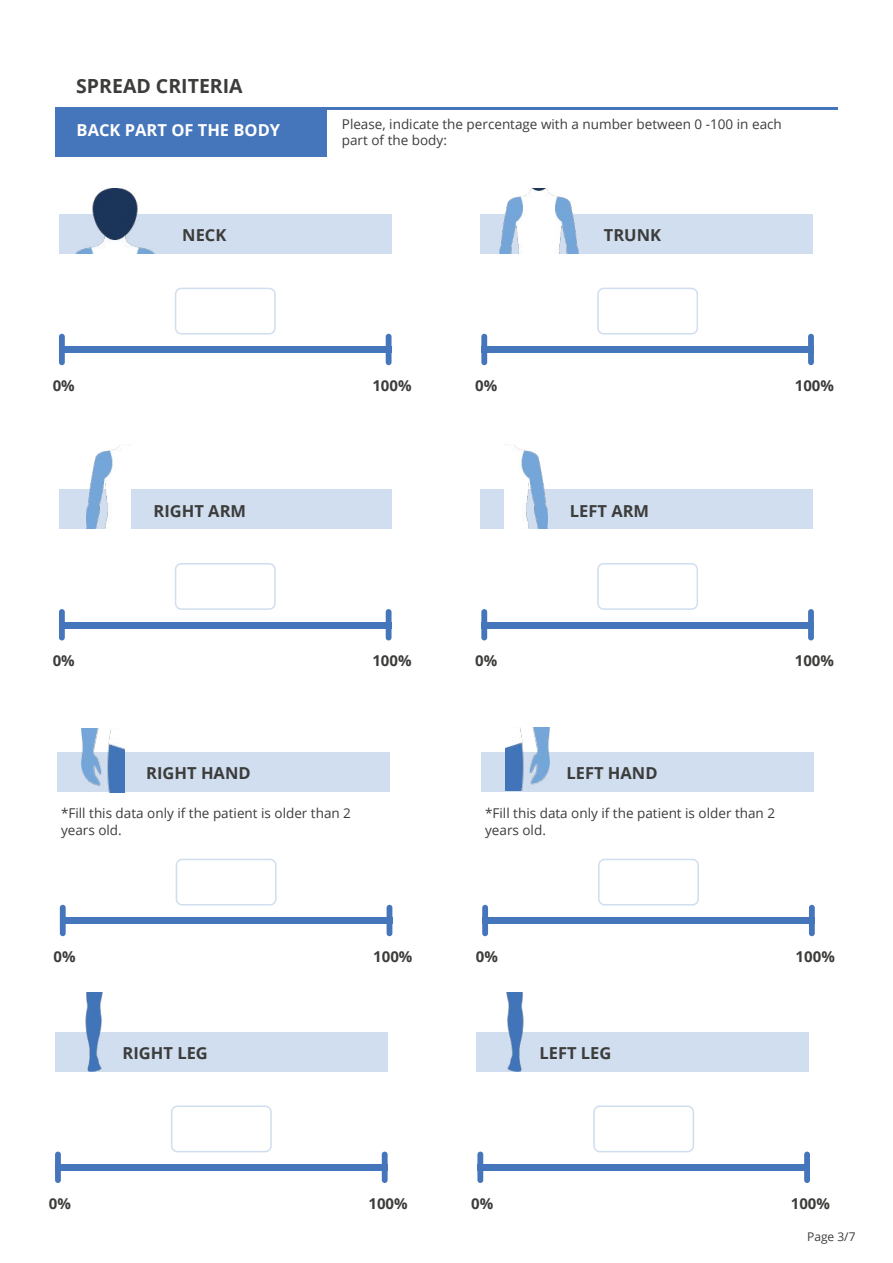
<style>
.page{position:relative;width:893px;height:1263px;background:#fff}
.page>*{position:absolute;margin:0;border:0;box-sizing:border-box;transform-origin:0 0}
.t1{font:700 19.5px "Open Sans";color:#3c3c3b}
.t2{font:700 16.5px "Open Sans";color:#3c3c3b}
.t3{font:700 16.5px "Open Sans";color:#fff}
.t4{font:700 15px "Open Sans";color:#3c3c3b}
.t5{font:13.5px/16.2px "Open Sans";color:#3c3c3b}
.t6{font:12px "Open Sans";color:#3c3c3b}
</style>
<div class="page">
<div style="left:59px;top:214px;width:333px;height:40px;background:#d0deef"></div>
<hr style="left:55px;top:107px;width:782px;height:2px;background:#4575ba">
<div style="left:55px;top:108px;width:272px;height:48px;background:#4575ba"></div>
<img style="left:75px;top:189px;width:80px;height:65px">
<div style="left:481px;top:214px;width:332px;height:40px;background:#d0deef"></div>
<img style="left:500px;top:189px;width:78px;height:64px">
<div style="left:59px;top:489px;width:333px;height:40px;background:#d0deef"></div>
<div style="left:481px;top:489px;width:332px;height:40px;background:#d0deef"></div>
<img style="left:87px;top:445px;width:43px;height:83px">
<img style="left:504px;top:445px;width:44px;height:83px">
<div style="left:59px;top:347px;width:333px;height:6px;background:#4575ba"></div>
<div style="left:59px;top:334px;width:6px;height:31px;background:#4575ba;border-radius:3px"></div>
<div style="left:386px;top:334px;width:6px;height:31px;background:#4575ba;border-radius:3px"></div>
<div style="left:175px;top:288px;width:101px;height:46px;border:2px solid #d0deef;border-radius:6px"></div>
<div style="left:481px;top:347px;width:333px;height:6px;background:#4575ba"></div>
<div style="left:481px;top:334px;width:6px;height:31px;background:#4575ba;border-radius:3px"></div>
<div style="left:808px;top:334px;width:6px;height:31px;background:#4575ba;border-radius:3px"></div>
<div style="left:597px;top:288px;width:101px;height:46px;border:2px solid #d0deef;border-radius:6px"></div>
<div style="left:59px;top:622px;width:333px;height:6px;background:#4575ba"></div>
<div style="left:59px;top:609px;width:6px;height:31px;background:#4575ba;border-radius:3px"></div>
<div style="left:386px;top:609px;width:6px;height:31px;background:#4575ba;border-radius:3px"></div>
<div style="left:175px;top:563px;width:101px;height:47px;border:2px solid #d0deef;border-radius:6px"></div>
<div style="left:481px;top:622px;width:333px;height:6px;background:#4575ba"></div>
<div style="left:481px;top:609px;width:6px;height:31px;background:#4575ba;border-radius:3px"></div>
<div style="left:808px;top:609px;width:6px;height:31px;background:#4575ba;border-radius:3px"></div>
<div style="left:597px;top:563px;width:101px;height:47px;border:2px solid #d0deef;border-radius:6px"></div>
<div style="left:57px;top:752px;width:332px;height:40px;background:#d0deef"></div>
<div style="left:481px;top:752px;width:333px;height:40px;background:#d0deef"></div>
<div style="left:60px;top:918px;width:332px;height:6px;background:#4575ba"></div>
<div style="left:60px;top:905px;width:6px;height:31px;background:#4575ba;border-radius:3px"></div>
<div style="left:387px;top:905px;width:5px;height:31px;background:#4575ba;border-radius:3px"></div>
<div style="left:176px;top:859px;width:101px;height:46px;border:2px solid #d0deef;border-radius:6px"></div>
<div style="left:482px;top:918px;width:333px;height:6px;background:#4575ba"></div>
<div style="left:482px;top:905px;width:6px;height:31px;background:#4575ba;border-radius:3px"></div>
<div style="left:809px;top:905px;width:6px;height:31px;background:#4575ba;border-radius:3px"></div>
<div style="left:598px;top:859px;width:101px;height:46px;border:2px solid #d0deef;border-radius:6px"></div>
<img style="left:81px;top:729px;width:44px;height:63px">
<img style="left:506px;top:728px;width:43px;height:63px">
<div style="left:55px;top:1032px;width:333px;height:40px;background:#d0deef"></div>
<div style="left:477px;top:1032px;width:332px;height:40px;background:#d0deef"></div>
<div style="left:55px;top:1164px;width:333px;height:6px;background:#4575ba"></div>
<div style="left:55px;top:1151px;width:6px;height:32px;background:#4575ba;border-radius:3px"></div>
<div style="left:382px;top:1151px;width:6px;height:32px;background:#4575ba;border-radius:3px"></div>
<div style="left:171px;top:1105px;width:101px;height:47px;border:2px solid #d0deef;border-radius:6px"></div>
<div style="left:477px;top:1164px;width:333px;height:6px;background:#4575ba"></div>
<div style="left:477px;top:1151px;width:6px;height:32px;background:#4575ba;border-radius:3px"></div>
<div style="left:804px;top:1151px;width:6px;height:32px;background:#4575ba;border-radius:3px"></div>
<div style="left:593px;top:1105px;width:101px;height:47px;border:2px solid #d0deef;border-radius:6px"></div>
<img style="left:506px;top:993px;width:18px;height:79px">
<img style="left:85px;top:993px;width:18px;height:79px">
<h1 class="t1" style="left:76px;top:72px;width:168px">SPREAD CRITERIA</h1>
<p class="t3" style="left:77px;top:118px;width:205px">BACK PART OF THE BODY</p>
<p class="t5" style="left:342px;top:115px;width:441px">Please, indicate the percentage with a number between 0 -100 in each part of the body:</p>
<p class="t2" style="left:182px;top:224px;width:46px">NECK</p>
<p class="t2" style="left:604px;top:224px;width:59px">TRUNK</p>
<p class="t4" style="left:53px;top:375px;width:24px">0%</p>
<p class="t4" style="left:372px;top:375px;width:41px">100%</p>
<p class="t4" style="left:475px;top:375px;width:24px">0%</p>
<p class="t4" style="left:795px;top:375px;width:41px">100%</p>
<p class="t2" style="left:154px;top:499px;width:94px">RIGHT ARM</p>
<p class="t2" style="left:570px;top:499px;width:81px">LEFT ARM</p>
<p class="t4" style="left:53px;top:650px;width:24px">0%</p>
<p class="t4" style="left:372px;top:650px;width:41px">100%</p>
<p class="t4" style="left:475px;top:650px;width:24px">0%</p>
<p class="t4" style="left:795px;top:650px;width:41px">100%</p>
<p class="t2" style="left:146px;top:762px;width:106px">RIGHT HAND</p>
<p class="t2" style="left:566px;top:762px;width:93px">LEFT HAND</p>
<p class="t5" style="left:61px;top:805px;width:291px">*Fill this data only if the patient is older than 2 years old.</p>
<p class="t5" style="left:485px;top:805px;width:291px">*Fill this data only if the patient is older than 2 years old.</p>
<p class="t4" style="left:54px;top:946px;width:24px">0%</p>
<p class="t4" style="left:373px;top:946px;width:41px">100%</p>
<p class="t4" style="left:476px;top:946px;width:24px">0%</p>
<p class="t4" style="left:796px;top:946px;width:41px">100%</p>
<p class="t2" style="left:123px;top:1041px;width:87px">RIGHT LEG</p>
<p class="t2" style="left:539px;top:1041px;width:73px">LEFT LEG</p>
<p class="t4" style="left:49px;top:1192px;width:24px">0%</p>
<p class="t4" style="left:368px;top:1192px;width:41px">100%</p>
<p class="t4" style="left:471px;top:1192px;width:24px">0%</p>
<p class="t4" style="left:791px;top:1192px;width:41px">100%</p>
<p class="t6" style="left:807px;top:1228px;width:50px">Page 3/7</p>
</div>
